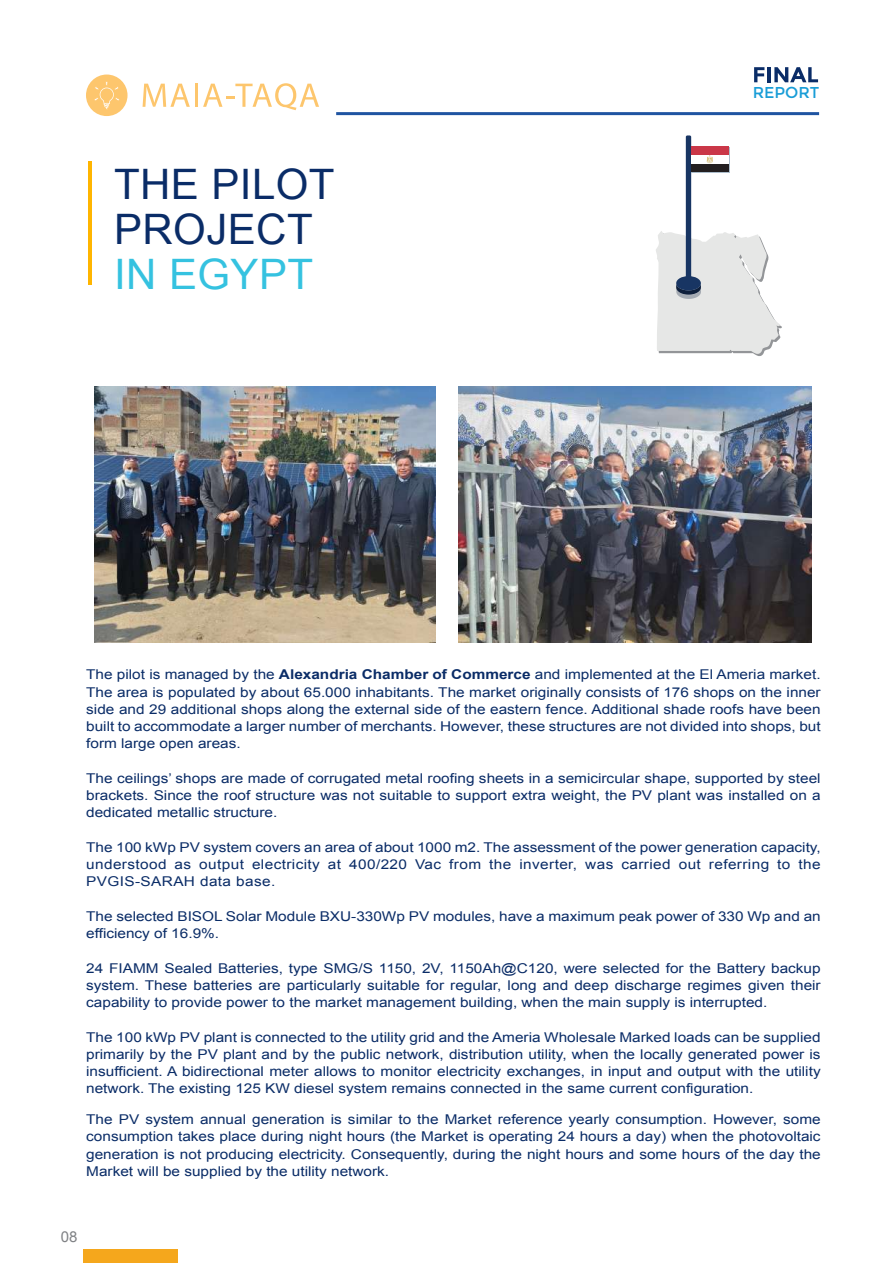
<style>
.page{position:relative;width:893px;height:1263px;background:#fff}
.page>*{position:absolute;margin:0;border:0;box-sizing:border-box;transform-origin:0 0}
.t1{font:42px/45px "Arial";letter-spacing:.01em;color:#0a2c67}
.t2{font:42px "Arial";letter-spacing:.01em;color:#35c2e0}
.t3{font:15.75px "Montserrat";color:#199dd7}
.t4{font:15px "Arial";color:#808285}
.t5{font:13.5px/17.2px "Arial";color:#0a2c67;text-align:justify;scale:1.14 1}
.s1{font-weight:700}
</style>
<div class="page">
<svg style="left:754px;top:67px;width:10px;height:15px"></svg>
<hr style="left:767px;top:67px;width:4px;height:15px;background:#0a2c67">
<svg style="left:774px;top:67px;width:44px;height:15px"></svg>
<svg style="left:143px;top:84px;width:47px;height:23px"></svg>
<hr style="left:195px;top:84px;width:3px;height:23px;background:#fdc66d">
<svg style="left:203px;top:83px;width:116px;height:27px"></svg>
<div style="left:86px;top:75px;width:42px;height:41px;background:#fdc66d;border-radius:50%"></div>
<svg style="left:94px;top:81px;width:25px;height:28px"></svg>
<div style="left:83px;top:1249px;width:94px;height:14px;background:#f5a71c"></div>
<hr style="left:336px;top:112px;width:483px;height:3px;background:#1f54a1">
<hr style="left:88px;top:162px;width:4px;height:123px;background:#ffb500">
<img style="left:95px;top:387px;width:341px;height:256px">
<img style="left:459px;top:386px;width:352px;height:257px">
<svg style="left:656px;top:231px;width:126px;height:125px"></svg>
<div style="left:686px;top:135px;width:5px;height:148px;background:#183563;border-radius:2px"></div>
<svg style="left:728px;top:147px;width:1px;height:25px"></svg>
<div style="left:691px;top:163px;width:37px;height:9px;background:#231f20"></div>
<div style="left:691px;top:147px;width:37px;height:8px;background:#ca3748"></div>
<svg style="left:707px;top:155px;width:6px;height:9px"></svg>
<h1 class="t1" style="left:114px;top:162px;width:222px">THE PILOT<br>PROJECT</h1>
<h1 class="t2" style="left:114px;top:247px;width:200px">IN EGYPT</h1>
<p class="t3" style="left:753px;top:83px;width:68px">REPORT</p>
<p class="t5" style="left:86px;top:666px;width:646px">The pilot is managed by the <span class="s1">Alexandria Chamber of Commerce</span> and implemented at the El Ameria market.<br>The area is populated by about 65.000 inhabitants. The market originally consists of 176 shops on the inner side and 29 additional shops along the external side of the eastern fence. Additional shade roofs have been built to accommodate a larger number of merchants. However, these structures are not divided into shops, but form large open areas.</p>
<p class="t5" style="left:86px;top:770px;width:646px">The ceilings’ shops are made of corrugated metal roofing sheets in a semicircular shape, supported by steel brackets. Since the roof structure was not suitable to support extra weight, the PV plant was installed on a dedicated metallic structure.</p>
<p class="t5" style="left:86px;top:839px;width:646px">The 100 kWp PV system covers an area of about 1000 m2. The assessment of the power generation capacity, understood as output electricity at 400/220 Vac from the inverter, was carried out referring to the PVGIS-SARAH data base.</p>
<p class="t5" style="left:86px;top:908px;width:646px">The selected BISOL Solar Module BXU-330Wp PV modules, have a maximum peak power of 330 Wp and an efficiency of 16.9%.</p>
<p class="t5" style="left:86px;top:959px;width:646px">24 FIAMM Sealed Batteries, type SMG/S 1150, 2V, 1150Ah@C120, were selected for the Battery backup system. These batteries are particularly suitable for regular, long and deep discharge regimes given their capability to provide power to the market management building, when the main supply is interrupted.</p>
<p class="t5" style="left:86px;top:1028px;width:646px">The 100 kWp PV plant is connected to the utility grid and the Ameria Wholesale Marked loads can be supplied primarily by the PV plant and by the public network, distribution utility, when the locally generated power is insufficient. A bidirectional meter allows to monitor electricity exchanges, in input and output with the utility network. The existing 125 KW diesel system remains connected in the same current configuration.</p>
<p class="t5" style="left:86px;top:1111px;width:646px">The PV system annual generation is similar to the Market reference yearly consumption. However, some consumption takes place during night hours (the Market is operating 24 hours a day) when the photovoltaic generation is not producing electricity. Consequently, during the night hours and some hours of the day the Market will be supplied by the utility network.</p>
<p class="t4" style="left:61px;top:1227px;width:18px">08</p>
</div>
